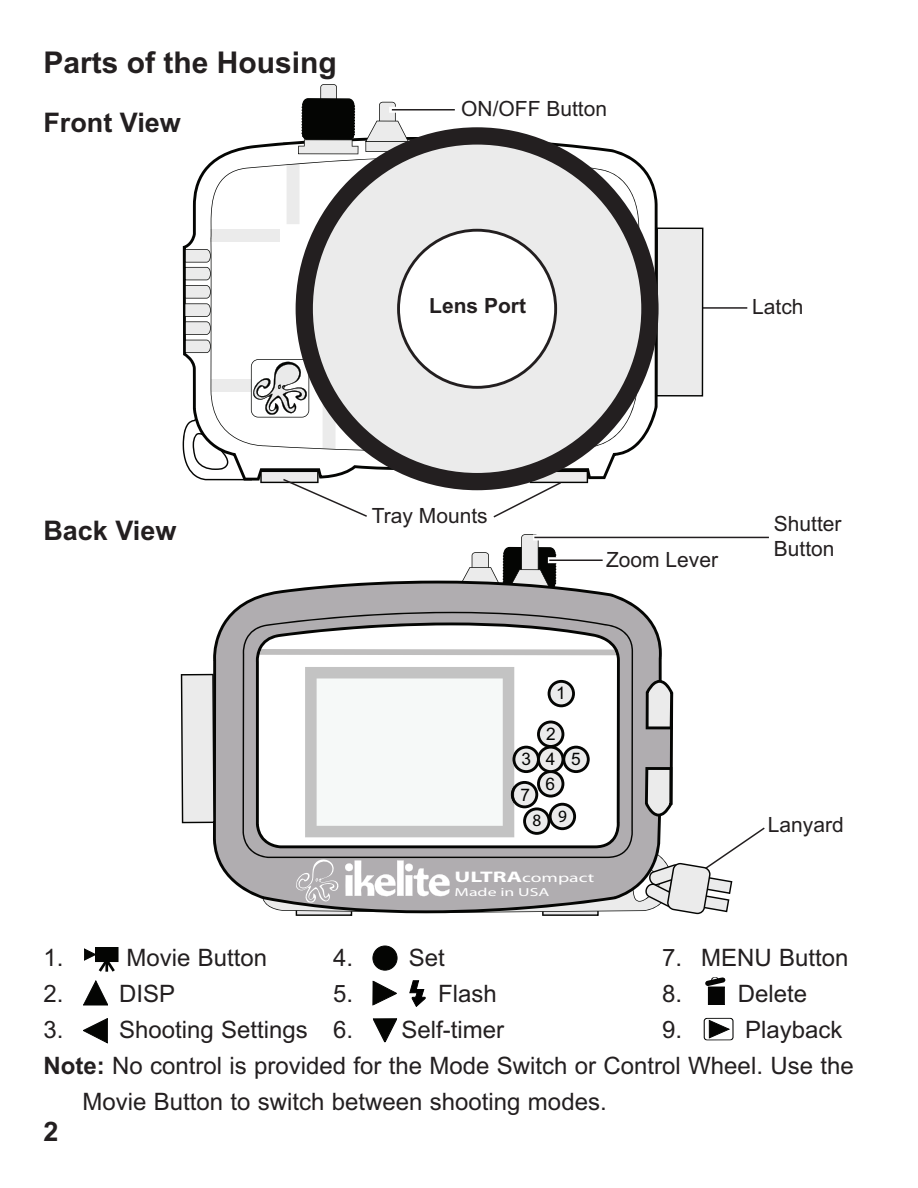
<style>
.page{position:relative;width:918px;height:1188px;background:#fff}
.page>*{position:absolute;margin:0;border:0;box-sizing:border-box;transform-origin:0 0}
.t1{font:700 30px "Arial";color:#231f20}
.t2{font:700 27px "Arial";color:#231f20}
.t3{font:24px/36px "Arial";color:#231f20}
.t4{font:21px/24.9px "Arial";color:#231f20}
.t5{font:700 21px "Arial";color:#231f20}
.t6{font:17.4px "Arial";color:#040503}
.t7{font:17.4px "Myriad";color:#040503}
.t8{font:17.4px "Myriad";color:#231f20}
.t9{font:12.9px "Myriad Pro";color:#fff;scale:1.52 1}
.t10{font:11.7px "Myriad";color:#fff;scale:1.53 1}
.s1{font-weight:700;font-size:15.3px}
.s2{font-weight:700}
</style>
<div class="page">
<hr style="left:687px;top:307px;width:60px;height:2px;background:#231f20">
<svg style="left:469px;top:534px;width:87px;height:34px"></svg>
<svg style="left:210px;top:568px;width:347px;height:256px"></svg>
<svg style="left:213px;top:581px;width:449px;height:319px;fill:#b0adb0"></svg>
<svg style="left:243px;top:612px;width:390px;height:246px"></svg>
<svg style="left:181px;top:674px;width:34px;height:149px;background:#cecece"></svg>
<svg style="left:263px;top:667px;width:502px;height:249px"></svg>
<svg style="left:259px;top:649px;width:359px;height:6px;background:#c0bfbf"></svg>
<svg style="left:183px;top:141px;width:113px;height:218px"></svg>
<div style="left:659px;top:228px;width:44px;height:169px;background:#ebebeb"></div>
<svg style="left:211px;top:157px;width:85px;height:202px"></svg>
<svg style="left:185px;top:249px;width:26px;height:104px"></svg>
<svg style="left:373px;top:102px;width:29px;height:25px"></svg>
<svg style="left:301px;top:84px;width:55px;height:43px"></svg>
<svg style="left:296px;top:127px;width:363px;height:363px;fill:#ebebeb"></svg>
<svg style="left:397px;top:164px;width:241px;height:231px"></svg>
<svg style="left:183px;top:359px;width:186px;height:158px"></svg>
<svg style="left:492px;top:471px;width:96px;height:47px"></svg>
<div style="left:389px;top:107px;width:63px;height:6px;background:#fff"></div>
<div style="left:373px;top:946px;width:24px;height:24px;background:#040503;border-radius:50%"></div>
<div style="left:373px;top:946px;width:24px;height:24px;border:1px solid #040503;border-radius:50%"></div>
<svg style="left:83px;top:981px;width:25px;height:24px"></svg>
<svg style="left:83px;top:1018px;width:24px;height:25px"></svg>
<svg style="left:372px;top:981px;width:25px;height:24px"></svg>
<svg style="left:373px;top:1018px;width:24px;height:25px"></svg>
<div style="left:708px;top:987px;width:16px;height:17px;background:#050504"></div>
<div style="left:708px;top:987px;width:17px;height:18px;border:1px solid #050504"></div>
<svg style="left:705px;top:977px;width:21px;height:11px"></svg>
<div style="left:711px;top:977px;width:8px;height:6px;border:1px solid #050504;border-radius:2px"></div>
<svg style="left:409px;top:980px;width:17px;height:27px"></svg>
<svg style="left:709px;top:1020px;width:21px;height:18px"></svg>
<div style="left:704px;top:1018px;width:30px;height:23px;border:1px solid #040503;border-radius:3px"></div>
<hr style="left:392px;top:109px;width:63px;height:2px;background:#231f20">
<svg style="left:533px;top:535px;width:60px;height:6px"></svg>
<hr style="left:534px;top:537px;width:235px;height:1px;background:#231f20">
<svg style="left:548px;top:557px;width:46px;height:6px"></svg>
<hr style="left:549px;top:560px;width:54px;height:1px;background:#231f20">
<div style="left:95px;top:947px;width:23px;height:15px;border:1px solid #040503"></div>
<svg style="left:84px;top:949px;width:33px;height:23px"></svg>
<p class="t1" style="left:43px;top:45px;width:295px">Parts of the Housing</p>
<p class="t2" style="left:43px;top:107px;width:139px">Front View</p>
<p class="t4" style="left:461px;top:97px;width:147px">ON/OFF Button</p>
<p class="t5" style="left:429px;top:293px;width:98px">Lens Port</p>
<p class="t4" style="left:752px;top:295px;width:53px">Latch</p>
<p class="t2" style="left:43px;top:514px;width:135px">Back View</p>
<p class="t4" style="left:372px;top:503px;width:117px">Tray Mounts</p>
<p class="t4" style="left:606px;top:548px;width:114px">Zoom Lever</p>
<p class="t8" style="left:557px;top:687px;width:10px">1</p>
<p class="t6" style="left:522px;top:748px;width:11px">3</p>
<p class="t6" style="left:520px;top:783px;width:11px">7</p>
<p class="t6" style="left:546px;top:723px;width:11px">2</p>
<p class="t6" style="left:546px;top:748px;width:36px">4 5</p>
<p class="t6" style="left:546px;top:772px;width:11px">6</p>
<p class="t7" style="left:532px;top:814px;width:10px">8</p>
<p class="t7" style="left:558px;top:809px;width:10px">9</p>
<p class="t9" style="left:455px;top:873px;width:93px"><span class="s1">ULTRA</span>compact</p>
<p class="t10" style="left:455px;top:888px;width:64px">Made in USA</p>
<p class="t4" style="left:774px;top:512px;width:69px">Shutter<br>Button</p>
<p class="t4" style="left:768px;top:812px;width:77px">Lanyard</p>
<p class="t3" style="left:333px;top:939px;width:113px">4. Set<br>5.</p>
<p class="t3" style="left:662px;top:939px;width:188px">7. MENU Button</p>
<p class="t3" style="left:662px;top:975px;width:147px">8. Delete<br>9.</p>
<p class="t3" style="left:43px;top:940px;width:22px">1.</p>
<p class="t3" style="left:126px;top:940px;width:142px">Movie Button</p>
<p class="t3" style="left:43px;top:976px;width:133px">2. DISP</p>
<p class="t3" style="left:43px;top:1012px;width:266px">3. Shooting Settings</p>
<p class="t3" style="left:43px;top:1048px;width:812px"><span class="s2">Note:</span> No control is provided for the Mode Switch or Control Wheel. Use the</p>
<p class="t3" style="left:82px;top:1084px;width:526px">Movie Button to switch between shooting modes.</p>
<p class="t3" style="left:438px;top:975px;width:60px">Flash</p>
<p class="t3" style="left:333px;top:1011px;width:173px">6. Self-timer</p>
<p class="t3" style="left:745px;top:1011px;width:99px">Playback</p>
<p class="t2" style="left:43px;top:1116px;width:17px">2</p>
</div>
